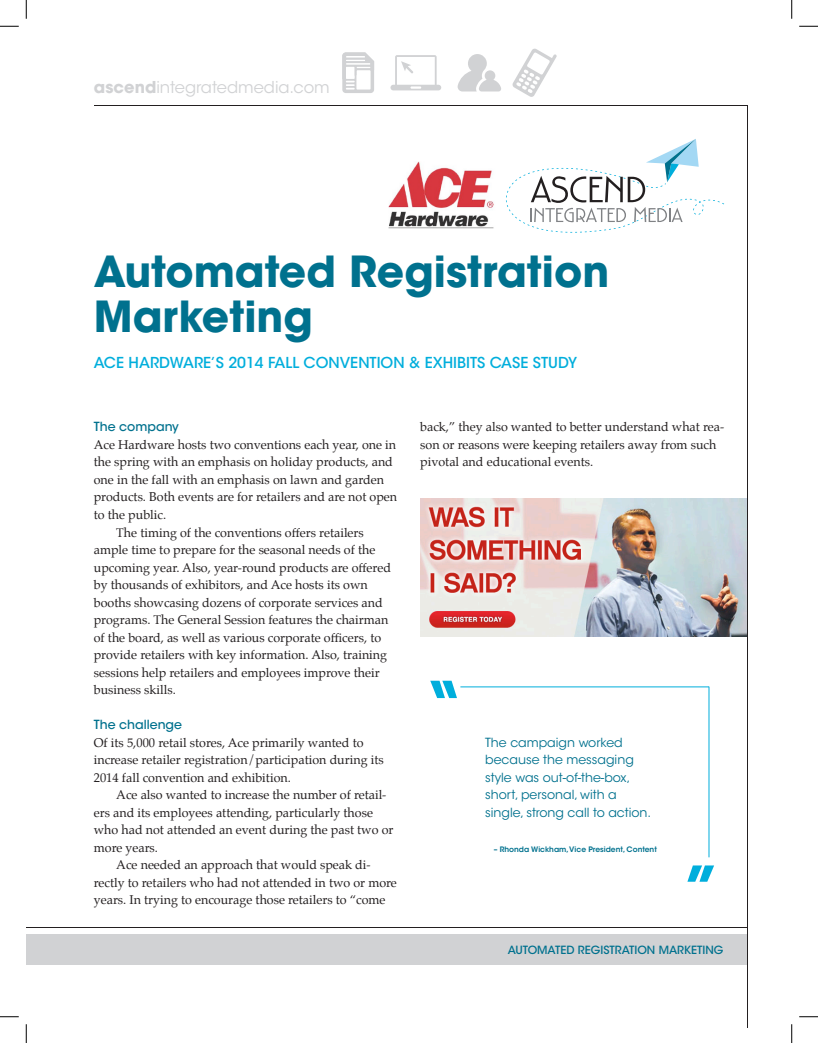
<style>
.page{position:relative;width:818px;height:1043px;background:#fff}
.page>*{position:absolute;margin:0;border:0;box-sizing:border-box;transform-origin:0 0}
.t1{font:700 42.5px/45px "ITC Avant Garde Std";color:#00718e}
.t2{font:16.25px "ITC Avant Garde Std";color:#d1d2d4}
.section_header{font:500 15px "ITC Avant Garde Std";color:#00aedc}
.body{font:12.5px/17.5px "Palatino";color:#231f20}
.body_no_indent{font:12.5px/17.5px "Palatino";color:#231f20}
.subhead{font:12.5px/17.5px "ITC Avant Garde Std";color:#00718e}
.subhead-2{font:500 12.5px "ITC Avant Garde Std";color:#00718e}
.t3{font:500 11.25px "ITC Avant Garde Std";color:#00718e}
.subhead-3{font:600 7.5px "ITC Avant Garde Std";color:#00718e}
.s1{font-weight:700}
</style>
<div class="page">
<div style="left:26px;top:934px;width:720px;height:30px;background:#d1d2d4"></div>
<hr style="left:746px;top:106px;width:1px;height:922px;background:#231f20">
<hr style="left:26px;top:926px;width:720px;height:1px;background:#231f20">
<hr style="left:94px;top:105px;width:653px;height:1px;background:#231f20">
<svg style="left:390px;top:55px;width:51px;height:35px"></svg>
<svg style="left:457px;top:54px;width:44px;height:37px"></svg>
<svg style="left:512px;top:48px;width:45px;height:49px"></svg>
<svg style="left:342px;top:52px;width:32px;height:41px"></svg>
<svg style="left:506px;top:139px;width:218px;height:94px"></svg>
<img style="left:388px;top:161px;width:106px;height:68px">
<img style="left:420px;top:498px;width:326px;height:138px">
<svg style="left:687px;top:865px;width:27px;height:16px"></svg>
<svg style="left:430px;top:680px;width:27px;height:18px"></svg>
<hr style="left:460px;top:686px;width:249px;height:1px;background:#00aedc">
<hr style="left:708px;top:686px;width:1px;height:171px;background:#00aedc">
<svg style="left:0;top:25px;width:19px;height:2px"></svg>
<svg style="left:799px;top:25px;width:19px;height:2px"></svg>
<svg style="left:0;top:1016px;width:19px;height:1px"></svg>
<svg style="left:799px;top:1016px;width:19px;height:1px"></svg>
<svg style="left:25px;top:0;width:2px;height:19px"></svg>
<svg style="left:25px;top:1024px;width:2px;height:18px"></svg>
<svg style="left:791px;top:0;width:1px;height:19px"></svg>
<svg style="left:791px;top:1024px;width:1px;height:18px"></svg>
<p class="t2" style="left:94px;top:78px;width:237px"><span class="s1">ascend</span>integratedmedia.com</p>
<p class="t1" style="left:94px;top:249px;width:517px">Automated Registration<br>Marketing</p>
<p class="section_header" style="left:94px;top:353px;width:485px">ACE HARDWARE’S 2014 FALL CONVENTION &amp; EXHIBITS CASE STUDY</p>
<p class="subhead-2" style="left:94px;top:419px;width:87px">The company</p>
<p class="body_no_indent" style="left:94px;top:436px;width:305px">Ace Hardware hosts two conventions each year, one in the spring with an emphasis on holiday products, and one in the fall with an emphasis on lawn and garden products. Both events are for retailers and are not open to the public.</p>
<p class="body" style="left:94px;top:523px;width:299px;text-indent:22px">The timing of the conventions offers retailers ample time to prepare for the seasonal needs of the upcoming year. Also, year-round products are offered by thousands of exhibitors, and Ace hosts its own booths showcasing dozens of corporate services and programs. The General Session features the chairman of the board, as well as various corporate officers, to provide retailers with key information. Also, training sessions help retailers and employees improve their business skills.</p>
<p class="subhead-2" style="left:94px;top:716px;width:90px">The challenge</p>
<p class="body_no_indent" style="left:94px;top:733px;width:291px">Of its 5,000 retail stores, Ace primarily wanted to increase retailer registration/participation during its<br>2014 fall convention and exhibition.</p>
<p class="body" style="left:94px;top:786px;width:301px;text-indent:22px">Ace also wanted to increase the number of retail&shy;ers and its employees attending, particularly those who had not attended an event during the past two or more years.</p>
<p class="body" style="left:94px;top:856px;width:304px;text-indent:22px">Ace needed an approach that would speak di&shy;rectly to retailers who had not attended in two or more years. In trying to encourage those retailers to “come</p>
<p class="body" style="left:420px;top:418px;width:305px">back,” they also wanted to better understand what rea&shy;son or reasons were keeping retailers away from such pivotal and educational events.</p>
<p class="subhead" style="left:485px;top:733px;width:167px">The campaign worked because the messaging style was out-of-the-box, short, personal, with a single, strong call to action.</p>
<p class="subhead-3" style="left:493px;top:844px;width:165px">– Rhonda Wickham, Vice President, Content</p>
<p class="t3" style="left:507px;top:943px;width:217px">AUTOMATED REGISTRATION MARKETING</p>
</div>
